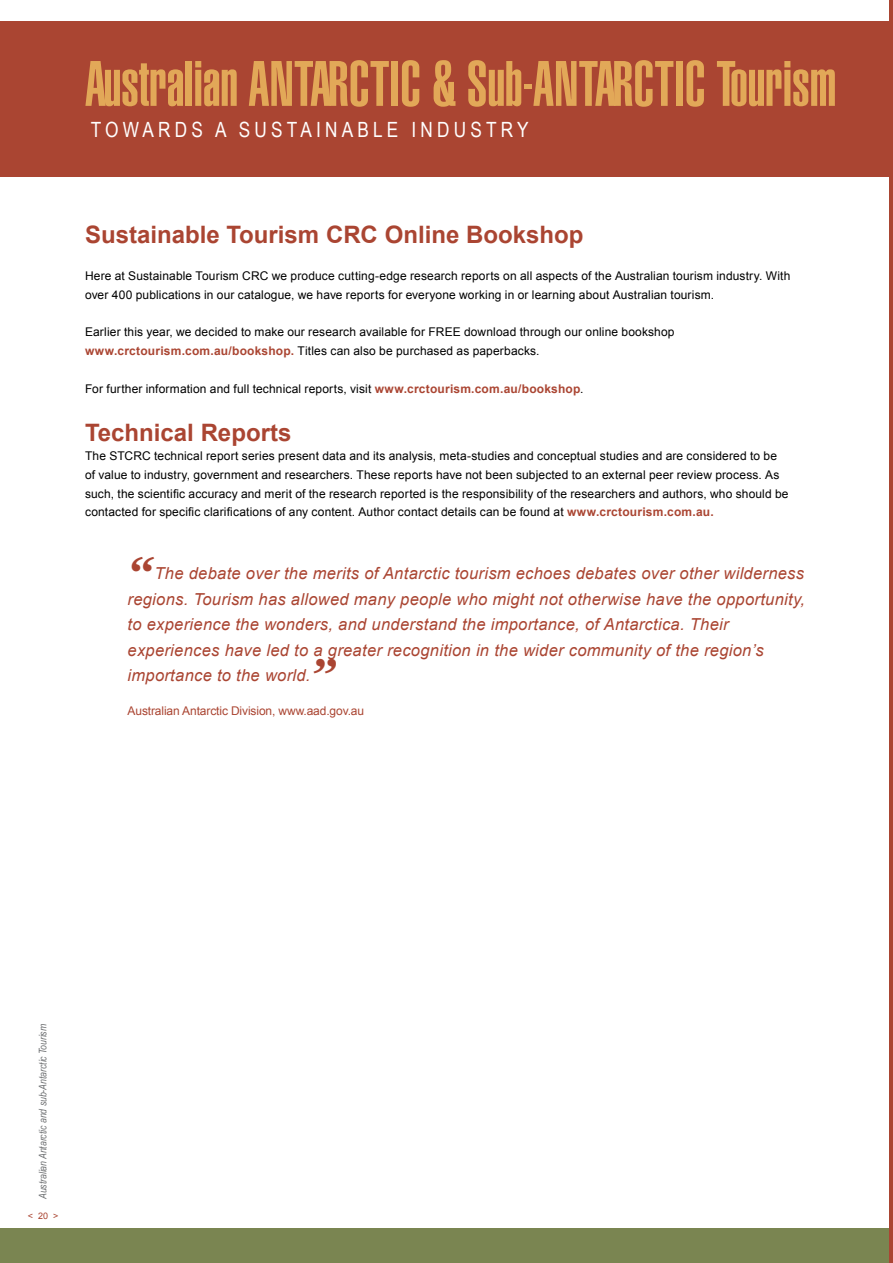
<style>
.page{position:relative;width:893px;height:1263px;background:#fff}
.page>*{position:absolute;margin:0;border:0;box-sizing:border-box;transform-origin:0 0}
.t1{font:63px "Helvetica Com Ult Compressed";color:#e2a858}
.t2{font:italic 700 46.5px "Century Schoolbook";color:#aa4532}
.t3{font:700 24px "Arial";color:#aa4532}
.t4{font:21px "Arial Narrow";letter-spacing:.2em;color:#fff}
.t5{font:italic 16.5px/25.5px "Arial";letter-spacing:.02em;color:#aa4532}
.t6{font:12px/18.8px "Arial";letter-spacing:.01em;color:#000}
.t7{font:12px "Arial";letter-spacing:-.01em;color:#aa4532}
.t8{font:italic 10.5px "Arial Narrow";color:#6d6f71}
.t9{font:9px "Arial";color:#aa4532}
.s1{font-weight:700;color:#aa4532}
</style>
<div class="page">
<div style="left:0;top:1229px;width:893px;height:34px;background:#7a8551"></div>
<div style="left:0;top:21px;width:893px;height:156px;background:#aa4532"></div>
<hr style="left:889px;top:0;width:4px;height:1263px;background:#aa4532">
<h1 class="t1" style="left:85px;top:48px;width:204px">Australian Antarctic</h1>
<h1 class="t1" style="left:432px;top:48px;width:142px">&amp; Sub-Antarctic</h1>
<h1 class="t1" style="left:716px;top:48px;width:122px">Tourism</h1>
<h3 class="t4" style="left:91px;top:114px;width:439px">TOWARDS A SU STAIN ABLE IN DU STRY</h3>
<h3 class="t3" style="left:85px;top:218px;width:500px">Sustainable Tourism CRC Online Bookshop</h3>
<p class="t6" style="left:85px;top:267px;width:707px">Here at Sustainable Tourism CRC we produce cutting-edge research reports on all aspects of the Australian tourism industry. With over 400 publications in our catalogue, we have reports for everyone working in or learning about Australian tourism.</p>
<p class="t6" style="left:85px;top:323px;width:591px">Earlier this year, we decided to make our research available for FREE download through our online bookshop <span class="s1">www.crctourism.com.au/bookshop.</span> Titles can also be purchased as paperbacks.</p>
<p class="t6" style="left:85px;top:379px;width:500px">For further information and full technical reports, visit <span class="s1">www.crctourism.com.au/bookshop</span>.</p>
<h3 class="t3" style="left:85px;top:417px;width:208px">Technical Reports</h3>
<p class="t6" style="left:85px;top:447px;width:705px">The STCRC technical report series present data and its analysis, meta-studies and conceptual studies and are considered to be of value to industry, government and researchers. These reports have not been subjected to an external peer review process. As such, the scientific accuracy and merit of the research reported is the responsibility of the researchers and authors, who should be contacted for specific clarifications of any content. Author contact details can be found at <span class="s1">www.crctourism.com.au.</span></p>
<h2 class="t2" style="left:128px;top:539px;width:24px">“</h2>
<p class="t5" style="left:128px;top:561px;width:679px;text-indent:27px">The debate over the merits of Antarctic tourism echoes debates over other wilderness regions. Tourism has allowed many people who might not otherwise have the opportunity, to experience the wonders, and understand the importance, of Antarctica. Their experiences have led to a greater recognition in the wider community of the region’s importance to the world.</p>
<h2 class="t2" style="left:311px;top:641px;width:24px">”</h2>
<p class="t7" style="left:128px;top:703px;width:238px">Australian Antarctic Division, www.aad.gov.au</p>
<p class="t8" style="left:35px;top:1199px;width:177px;rotate:-90deg">Australian Antarctic and sub-Antarctic Tourism</p>
<p class="t9" style="left:28px;top:1210px;width:32px">&lt; 20 &gt;</p>
</div>
